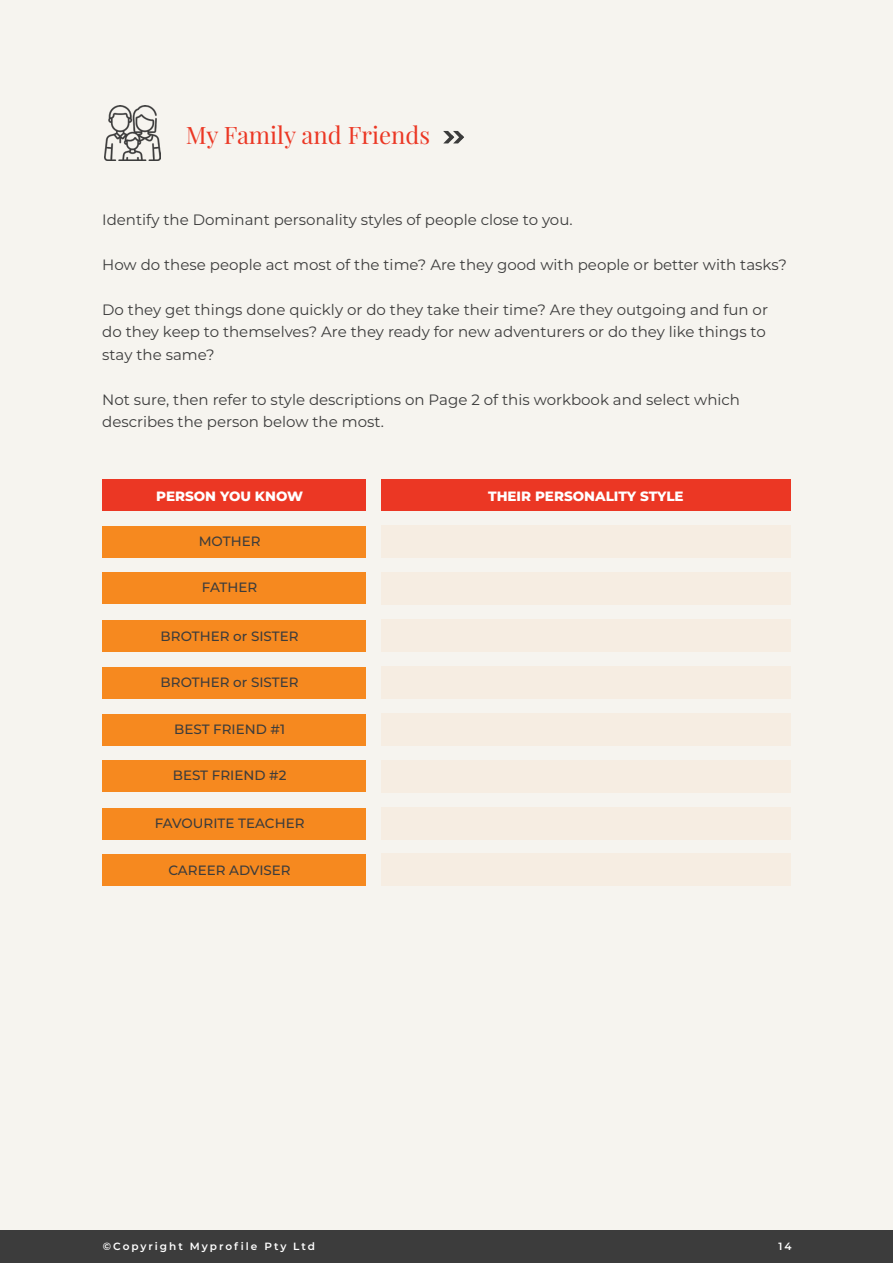
<style>
.page{position:relative;width:893px;height:1263px;background:#f6f4ef}
.page>*{position:absolute;margin:0;border:0;box-sizing:border-box;transform-origin:0 0}
.t1{font:24px "Playfair Display";color:#eb3724}
.t2{font:15px/22.5px "Montserrat";color:#3c3c3c}
.t3{font:500 13.5px "Montserrat";color:#3c3c3c}
.t4{font:800 13.5px "Montserrat";color:#fff}
.t5{font:600 10.5px "Montserrat";letter-spacing:.19em;color:#fff}
</style>
<div class="page">
<img style="left:104px;top:105px;width:56px;height:56px">
<svg style="left:443px;top:131px;width:21px;height:12px"></svg>
<div style="left:381px;top:525px;width:410px;height:33px;background:#f6ede2"></div>
<div style="left:381px;top:713px;width:410px;height:32px;background:#f6ede2"></div>
<div style="left:381px;top:572px;width:410px;height:32px;background:#f6ede2"></div>
<div style="left:381px;top:760px;width:410px;height:32px;background:#f6ede2"></div>
<div style="left:381px;top:619px;width:410px;height:32px;background:#f6ede2"></div>
<div style="left:381px;top:807px;width:410px;height:32px;background:#f6ede2"></div>
<div style="left:381px;top:666px;width:410px;height:32px;background:#f6ede2"></div>
<div style="left:381px;top:854px;width:410px;height:32px;background:#f6ede2"></div>
<div style="left:102px;top:526px;width:264px;height:32px;background:#f6891f"></div>
<div style="left:102px;top:714px;width:264px;height:31px;background:#f6891f"></div>
<div style="left:102px;top:620px;width:264px;height:32px;background:#f6891f"></div>
<div style="left:102px;top:808px;width:264px;height:32px;background:#f6891f"></div>
<div style="left:102px;top:572px;width:264px;height:32px;background:#f6891f"></div>
<div style="left:102px;top:760px;width:264px;height:31px;background:#f6891f"></div>
<div style="left:102px;top:667px;width:264px;height:31px;background:#f6891f"></div>
<div style="left:102px;top:854px;width:264px;height:32px;background:#f6891f"></div>
<div style="left:102px;top:479px;width:264px;height:32px;background:#eb3724"></div>
<div style="left:381px;top:479px;width:410px;height:32px;background:#eb3724"></div>
<div style="left:0;top:1231px;width:893px;height:32px;background:#3c3c3c"></div>
<h1 class="t1" style="left:186px;top:120px;width:246px">My Family and Friends</h1>
<p class="t2" style="left:102px;top:208px;width:472px">Identify the Dominant personality styles of people close to you.</p>
<p class="t2" style="left:102px;top:253px;width:686px">How do these people act most of the time? Are they good with people or better with tasks?</p>
<p class="t2" style="left:102px;top:298px;width:667px">Do they get things done quickly or do they take their time? Are they outgoing and fun or do they keep to themselves? Are they ready for new adventurers or do they like things to stay the same?</p>
<p class="t2" style="left:102px;top:388px;width:639px">Not sure, then refer to style descriptions on Page 2 of this workbook and select which describes the person below the most.</p>
<p class="t4" style="left:156px;top:487px;width:148px">PERSON YOU KNOW</p>
<p class="t4" style="left:488px;top:487px;width:197px">THEIR PERSONALITY STYLE</p>
<p class="t3" style="left:199px;top:532px;width:63px">MOTHER</p>
<p class="t3" style="left:202px;top:578px;width:57px">FATHER</p>
<p class="t3" style="left:161px;top:626px;width:139px">BROTHER or SISTER</p>
<p class="t3" style="left:161px;top:673px;width:139px">BROTHER or SISTER</p>
<p class="t3" style="left:174px;top:719px;width:112px">BEST FRIEND #1</p>
<p class="t3" style="left:173px;top:766px;width:115px">BEST FRIEND #2</p>
<p class="t3" style="left:155px;top:814px;width:151px">FAVOURITE TEACHER</p>
<p class="t3" style="left:168px;top:860px;width:124px">CAREER ADVISER</p>
<p class="t5" style="left:103px;top:1239px;width:214px">©Copyright Myprofile Pty Ltd</p>
<p class="t5" style="left:778px;top:1239px;width:15px">14</p>
</div>
